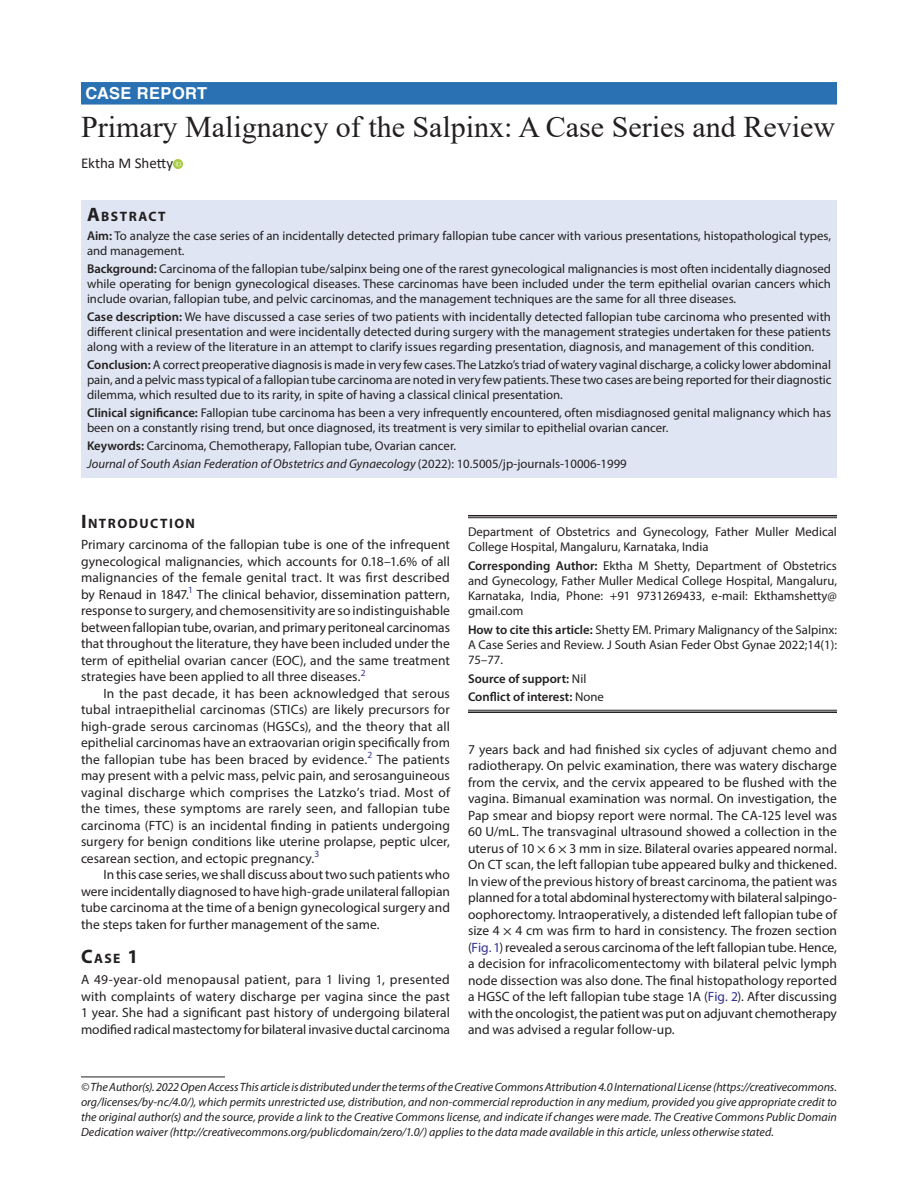
<style>
.page{position:relative;width:918px;height:1188px;background:#fff}
.page>*{position:absolute;margin:0;border:0;box-sizing:border-box;transform-origin:0 0}
.t1{font:30px "Times New Roman";color:#231f20}
.ArticleType{font:700 16.5px "Helvetica LT Std";letter-spacing:.025em;color:#fff}
.AuthorName{font:15px "Calibri";color:#231f20}
.Head-1-first{font:700 13.65px "Myriad Pro";letter-spacing:.105em;color:#231f20}
.AbstractTitle{font:700 13.65px "Myriad Pro";letter-spacing:.105em;color:#231f20}
.Head-1{font:700 13.65px "Myriad Pro";color:#231f20}
.Para-NoIndent{font:13.5px/16.5px "Myriad Pro";color:#231f20;text-align:justify}
.Para-Indent{font:13.5px/16.5px "Myriad Pro";letter-spacing:.005em;color:#231f20;text-align:justify}
.Abstract-Para-first{font:12.75px/15px "Myriad Pro";color:#231f20;text-align:justify}
.Corresponding_Author{font:12.75px/15.3px "Myriad Pro";color:#231f20;text-align:justify}
.How_to_Cite{font:12.75px/15.3px "Myriad Pro";color:#231f20;text-align:justify}
.Affiliation-first{font:12.75px/15.3px "Myriad Pro";color:#231f20}
.JT_DOI{font:italic 12.75px "Myriad Pro";color:#231f20}
.Keywords{font:12.75px "Myriad Pro";color:#231f20}
.COI{font:600 12.75px "Myriad Pro";color:#231f20}
.Source{font:600 12.75px "Myriad Pro";color:#231f20}
.FootNote{font:italic 12px/15px "Myriad Pro";color:#231f20;text-align:justify}
.s1{font-size:19.5px}
.s2{font-weight:600}
.s3{font-style:italic}
.s4{font-style:normal}
.s5{font-weight:400}
.s6{font-family:"STIX General"}
.s7{color:#2e3092}
</style>
<div class="page">
<div style="left:81px;top:82px;width:756px;height:23px;background:#2971b2"></div>
<div style="left:81px;top:200px;width:756px;height:26px;background:#dfe5f2"></div>
<div style="left:81px;top:225px;width:756px;height:39px;background:#dfe5f2"></div>
<div style="left:81px;top:258px;width:756px;height:54px;background:#dfe5f2"></div>
<div style="left:81px;top:306px;width:756px;height:54px;background:#dfe5f2"></div>
<div style="left:81px;top:354px;width:756px;height:54px;background:#dfe5f2"></div>
<div style="left:81px;top:402px;width:756px;height:39px;background:#dfe5f2"></div>
<div style="left:81px;top:435px;width:756px;height:24px;background:#dfe5f2"></div>
<div style="left:81px;top:453px;width:756px;height:24px;background:#dfe5f2"></div>
<svg style="left:173px;top:159px;width:9px;height:9px"></svg>
<hr style="left:468px;top:515px;width:369px;height:1px;background:#231f20">
<hr style="left:468px;top:517px;width:369px;height:1px;background:#231f20">
<hr style="left:468px;top:710px;width:369px;height:1px;background:#231f20">
<hr style="left:468px;top:711px;width:369px;height:2px;background:#231f20">
<hr style="left:81px;top:1077px;width:144px;height:1px;background:#231f20">
<p class="ArticleType" style="left:86px;top:83px;width:123px">CASE REPORT</p>
<p class="t1" style="left:81px;top:106px;width:756px">Primary Malignancy of the Salpinx: A Case Series and Review</p>
<p class="AuthorName" style="left:81px;top:153px;width:94px">Ektha M Shetty</p>
<p class="AbstractTitle" style="left:87px;top:207px;width:80px"><span class="s1">A</span>BSTRACT</p>
<p class="Abstract-Para-first" style="left:87px;top:228px;width:746px"><span class="s2">Aim:</span> To analyze the case series of an incidentally detected primary fallopian tube cancer with various presentations, histopathological types, and management.</p>
<p class="Abstract-Para-first" style="left:87px;top:261px;width:746px"><span class="s2">Background:</span> Carcinoma of the fallopian tube/salpinx being one of the rarest gynecological malignancies is most often incidentally diagnosed while operating for benign gynecological diseases. These carcinomas have been included under the term epithelial ovarian cancers which include ovarian, fallopian tube, and pelvic carcinomas, and the management techniques are the same for all three diseases.</p>
<p class="Abstract-Para-first" style="left:87px;top:309px;width:746px"><span class="s2">Case description:</span> We have discussed a case series of two patients with incidentally detected fallopian tube carcinoma who presented with different clinical presentation and were incidentally detected during surgery with the management strategies undertaken for these patients along with a review of the literature in an attempt to clarify issues regarding presentation, diagnosis, and management of this condition<span class="s3">.</span></p>
<p class="Abstract-Para-first" style="left:87px;top:357px;width:746px"><span class="s2">Conclusion:</span> A correct preoperative diagnosis is made in very few cases. The Latzko’s triad of watery vaginal discharge, a colicky lower abdominal pain, and a pelvic mass typical of a fallopian tube carcinoma are noted in very few patients. These two cases are being reported for their diagnostic dilemma, which resulted due to its rarity, in spite of having a classical clinical presentation.</p>
<p class="Abstract-Para-first" style="left:87px;top:405px;width:746px"><span class="s2">Clinical significance:</span> Fallopian tube carcinoma has been a very infrequently encountered, often misdiagnosed genital malignancy which has been on a constantly rising trend, but once diagnosed, its treatment is very similar to epithelial ovarian cancer.</p>
<p class="Keywords" style="left:87px;top:438px;width:371px"><span class="s2">Keywords:</span> Carcinoma, Chemotherapy, Fallopian tube, Ovarian cancer.</p>
<p class="JT_DOI" style="left:87px;top:456px;width:541px">Journal of South Asian Federation of Obstetrics and Gynaecology <span class="s4">(2022): 10.5005/jp-journals-10006-1999</span></p>
<p class="Head-1-first" style="left:81px;top:515px;width:116px"><span class="s1">I</span>NTRODUCTION</p>
<p class="Para-NoIndent" style="left:81px;top:536px;width:371px">Primary carcinoma of the fallopian tube is one of the infrequent gynecological malignancies, which accounts for 0.18–1.6% of all malignancies of the female genital tract. It was first described by Renaud in 1847.<sup>1</sup> The clinical behavior, dissemination pattern, response to surgery, and chemosensitivity are so indistinguishable between fallopian tube, ovarian, and primary peritoneal carcinomas that throughout the literature, they have been included under the term of epithelial ovarian cancer (EOC), and the same treatment strategies have been applied to all three diseases.<sup>2</sup></p>
<p class="Para-Indent" style="left:81px;top:685px;width:371px;text-indent:22px">In the past decade, it has been acknowledged that serous tubal intraepithelial carcinomas (STICs) are likely precursors for high-grade serous carcinomas (HGSCs), and the theory that all epithelial carcinomas have an extraovarian origin specifically from the fallopian tube has been braced by evidence.<sup>2</sup> The patients may present with a pelvic mass, pelvic pain, and serosanguineous vaginal discharge which comprises the Latzko’s triad. Most of the times, these symptoms are rarely seen, and fallopian tube carcinoma (FTC) is an incidental finding in patients undergoing surgery for benign conditions like uterine prolapse, peptic ulcer, cesarean section, and ectopic pregnancy.<sup>3</sup></p>
<p class="Para-Indent" style="left:81px;top:866px;width:370px;text-indent:22px">In this case series, we shall discuss about two such patients who were incidentally diagnosed to have high-grade unilateral fallopian tube carcinoma at the time of a benign gynecological surgery and the steps taken for further management of the same.</p>
<p class="Head-1" style="left:81px;top:950px;width:59px"><span class="s1">C</span>ASE <span class="s1">1</span></p>
<p class="Para-NoIndent" style="left:81px;top:971px;width:371px">A 49-year-old menopausal patient, para 1 living 1, presented with complaints of watery discharge per vagina since the past 1 year. She had a significant past history of undergoing bilateral modified radical mastectomy for bilateral invasive ductal carcinoma</p>
<p class="Affiliation-first" style="left:468px;top:524px;width:370px">Department of Obstetrics and Gynecology, Father Muller Medical<br>College Hospital, Mangaluru, Karnataka, India</p>
<p class="Corresponding_Author" style="left:468px;top:557px;width:371px"><span class="s2">Corresponding Author:</span> Ektha M Shetty, Department of Obstetrics and Gynecology, Father Muller Medical College Hospital, Mangaluru, Karnataka, India, Phone: +91 9731269433, e-mail: Ekthamshetty@ gmail.com</p>
<p class="How_to_Cite" style="left:468px;top:622px;width:371px"><span class="s2">How to cite this article:</span> Shetty EM. Primary Malignancy of the Salpinx:<br>A Case Series and Review. J South Asian Feder Obst Gynae 2022;14(1):<br>75–77.</p>
<p class="Source" style="left:468px;top:670px;width:120px">Source of support: <span class="s5">Nil</span></p>
<p class="COI" style="left:468px;top:689px;width:137px">Conflict of interest: <span class="s5">None</span></p>
<p class="Para-NoIndent" style="left:468px;top:741px;width:371px">7 years back and had finished six cycles of adjuvant chemo and radiotherapy. On pelvic examination, there was watery discharge from the cervix, and the cervix appeared to be flushed with the vagina. Bimanual examination was normal. On investigation, the Pap smear and biopsy report were normal. The CA-125 level was 60 U/mL. The transvaginal ultrasound showed a collection in the uterus of 10 <span class="s6">×</span> 6 <span class="s6">×</span> 3 mm in size. Bilateral ovaries appeared normal.<br>On CT scan, the left fallopian tube appeared bulky and thickened.<br>In view of the previous history of breast carcinoma, the patient was planned for a total abdominal hysterectomy with bilateral salpingo&shy;oophorectomy. Intraoperatively, a distended left fallopian tube of size 4 <span class="s6">×</span> 4 cm was firm to hard in consistency. The frozen section (<span class="s7">Fig. 1</span>) revealed a serous carcinoma of the left fallopian tube. Hence, a decision for infracolicomentectomy with bilateral pelvic lymph node dissection was also done. The final histopathology reported a HGSC of the left fallopian tube stage 1A (<span class="s7">Fig. 2</span>). After discussing with the oncologist, the patient was put on adjuvant chemotherapy and was advised a regular follow-up.</p>
<p class="FootNote" style="left:81px;top:1079px;width:758px">© The Author(s). 2022 Open Access This article is distributed under the terms of the Creative Commons Attribution 4.0 International License (https://creativecommons. org/licenses/by-nc/4.0/), which permits unrestricted use, distribution, and non-commercial reproduction in any medium, provided you give appropriate credit to the original author(s) and the source, provide a link to the Creative Commons license, and indicate if changes were made. The Creative Commons Public Domain Dedication waiver (http://creativecommons.org/publicdomain/zero/1.0/) applies to the data made available in this article, unless otherwise stated.</p>
</div>
